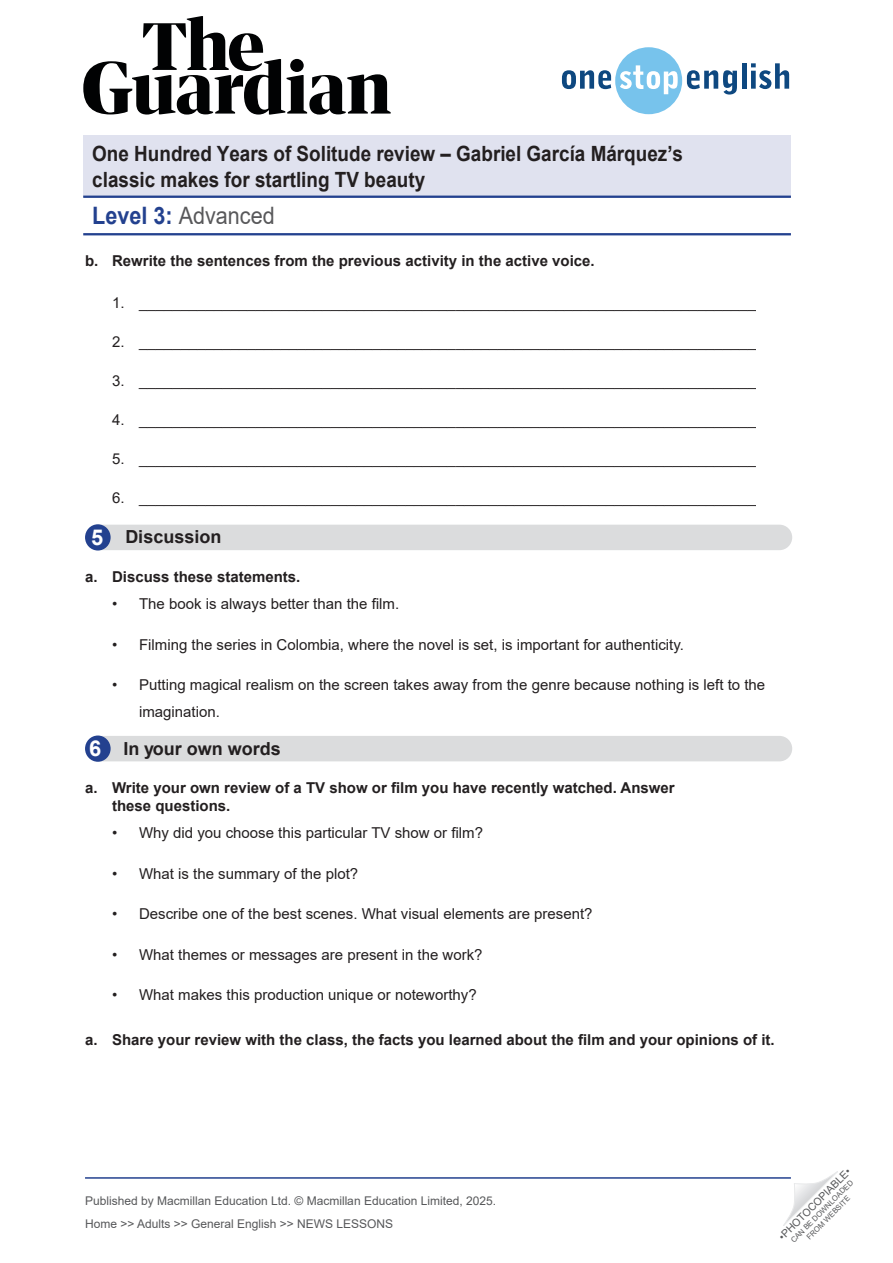
<style>
.page{position:relative;width:893px;height:1263px;background:#fff}
.page>*{position:absolute;margin:0;border:0;box-sizing:border-box;transform-origin:0 0}
.t1{font:24px "Arial";color:#58585a;scale:.9 1}
.t2{font:700 21px/25.2px "Arial";color:#231f20;scale:.9 1}
.t3{font:700 18px "Arial";color:#231f20}
.t4{font:15px/27px "Arial";color:#231f20}
.t5{font:700 15px/18px "Arial";color:#231f20}
.t6{font:12px/23px "Arial";color:#57585a}
.t7{font:10.5px "Arial";color:#57585a}
.t8{font:7.5px/9px "Arial";color:#57585a;text-align:center}
.s1{font-weight:700;color:#23418f}
.s2{font-size:21.9px;color:#fff}
.s3{font-style:inherit}
</style>
<div class="page">
<svg style="left:783px;top:1171px;width:55px;height:55px"></svg>
<svg style="left:83px;top:16px;width:308px;height:99px"></svg>
<svg style="left:562px;top:47px;width:175px;height:67px"></svg>
<hr style="left:742px;top:63px;width:4px;height:26px;background:#0e4880">
<svg style="left:751px;top:63px;width:38px;height:26px"></svg>
<hr style="left:85px;top:1177px;width:706px;height:2px;background:#23418f">
<hr style="left:83px;top:233px;width:708px;height:2px;background:#23418f">
<div style="left:83px;top:136px;width:708px;height:61px;background:#e0e2ef"></div>
<hr style="left:83px;top:196px;width:708px;height:2px;background:#23418f">
<div style="left:86px;top:525px;width:706px;height:25px;background:#dbdcdd;border-radius:13px"></div>
<div style="left:85px;top:524px;width:26px;height:26px;background:#23418f;border-radius:50%"></div>
<div style="left:86px;top:736px;width:706px;height:25px;background:#dbdcdd;border-radius:13px"></div>
<div style="left:85px;top:735px;width:26px;height:27px;background:#23418f;border-radius:50%"></div>
<h2 class="t2" style="left:92px;top:142px;width:658px">One Hundred Years of Solitude review – Gabriel García Márquez’s classic makes for startling TV beauty</h2>
<h1 class="t1" style="left:92px;top:199px;width:204px"><span class="s1">Level 3:</span> Advanced</h1>
<p class="t5" style="left:85px;top:252px;width:511px">b. Rewrite the sentences from the previous activity in the active voice.</p>
<p class="t4" style="left:112px;top:289px;width:654px">1. ___________________________________________________________________________</p>
<p class="t4" style="left:112px;top:328px;width:654px">2. ___________________________________________________________________________</p>
<p class="t4" style="left:112px;top:367px;width:654px">3. ___________________________________________________________________________</p>
<p class="t4" style="left:112px;top:406px;width:671px">4. _____________________________________________________________________________</p>
<p class="t4" style="left:112px;top:445px;width:646px">5. __________________________________________________________________________</p>
<p class="t4" style="left:112px;top:484px;width:662px">6. ____________________________________________________________________________</p>
<p class="t3" style="left:91px;top:525px;width:132px"><span class="s2">5</span> Discussion</p>
<p class="t5" style="left:85px;top:568px;width:217px">a. Discuss these statements.</p>
<p class="t4" style="left:112px;top:590px;width:289px">• The book is always better than the film.</p>
<p class="t4" style="left:112px;top:631px;width:573px">• Filming the series in Colombia, where the novel is set, is important for authenticity.</p>
<p class="t4" style="left:139px;top:671px;width:628px;text-indent:-27px">• Putting magical realism on the screen takes away from the genre because nothing is left to the imagination.</p>
<p class="t3" style="left:89px;top:736px;width:193px"><span class="s2">6</span> In <span class="s3">y</span>our <span class="s3">o</span>wn <span class="s3">w</span>ords</p>
<p class="t5" style="left:112px;top:779px;width:564px;text-indent:-27px">a. Write your own review of a TV show or film you have recently watched. Answer these questions.</p>
<p class="t4" style="left:112px;top:819px;width:373px">• Why did you choose this particular TV show or film?</p>
<p class="t4" style="left:112px;top:860px;width:248px">• What is the summary of the plot?</p>
<p class="t4" style="left:112px;top:900px;width:482px">• Describe one of the best scenes. What visual elements are present?</p>
<p class="t4" style="left:112px;top:941px;width:372px">• What themes or messages are present in the work?</p>
<p class="t4" style="left:112px;top:981px;width:366px">• What makes this production unique or noteworthy?</p>
<p class="t5" style="left:85px;top:1031px;width:691px">a. Share your review with the class, the facts you learned about the film and your opinions of it.</p>
<p class="t6" style="left:85px;top:1189px;width:413px">Published by Macmillan Education Ltd. © Macmillan Education Limited, 2025.<br>Home &gt;&gt; Adults &gt;&gt; General English &gt;&gt; NEWS LESSONS</p>
<p class="t7" style="left:775px;top:1233px;width:99px;rotate:-45deg">•PHOTOCOPIABLE•</p>
<p class="t8" style="left:789px;top:1238px;width:86px;rotate:-45deg">CAN BE DOWNLOADED<br>FROM WEBSITE</p>
</div>
